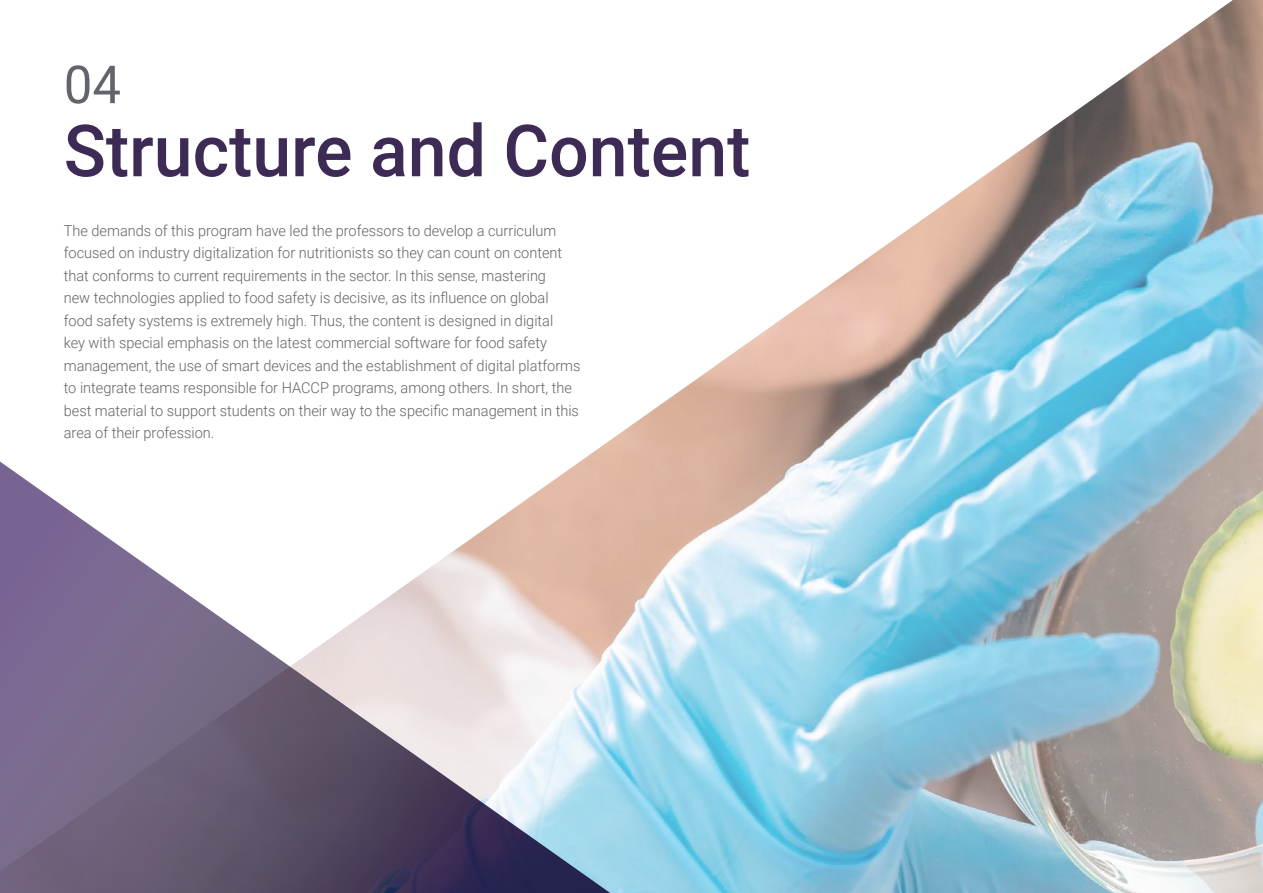
<style>
.page{position:relative;width:1263px;height:893px;background:#fff}
.page>*{position:absolute;margin:0;border:0;box-sizing:border-box;transform-origin:0 0}
.t1{font:500 72px "Roboto";color:#3d2b56}
.t2{font:52.5px "Roboto";color:#61646a}
.t3{font:300 15px/22.5px "Roboto";color:#61646a}
</style>
<div class="page">
<img style="left:602px;top:0;width:661px;height:893px">
<svg style="left:0;top:446px;width:640px;height:447px"></svg>
<h2 class="t2" style="left:64px;top:48px;width:59px">04</h2>
<h1 class="t1" style="left:64px;top:100px;width:688px">Structure and Content</h1>
<p class="t3" style="left:64px;top:218px;width:518px">The demands of this program have led the professors to develop a curriculum focused on industry digitalization for nutritionists so they can count on content that conforms to current requirements in the sector. In this sense, mastering<br>new technologies applied to food safety is decisive, as its influence on global food safety systems is extremely high. Thus, the content is designed in digital<br>key with special emphasis on the latest commercial software for food safety management, the use of smart devices and the establishment of digital platforms to integrate teams responsible for HACCP programs, among others. In short, the best material to support students on their way to the specific management in this area of their profession.</p>
</div>
